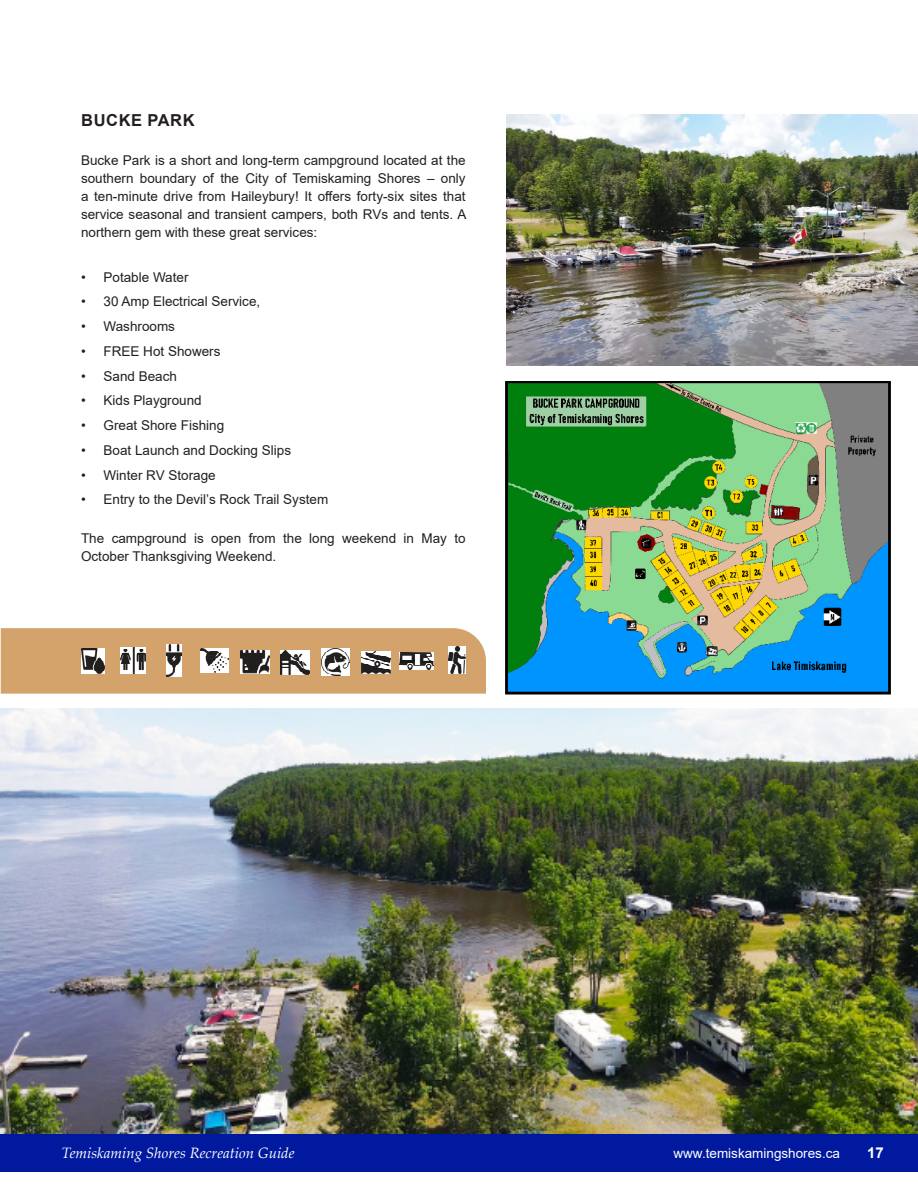
<style>
.page{position:relative;width:918px;height:1188px;background:#fff}
.page>*{position:absolute;margin:0;border:0;box-sizing:border-box;transform-origin:0 0}
.Copy{font:700 16.5px "Arial";letter-spacing:.035em;color:#231f20}
.t1{font:italic 15px "Palatino Linotype";color:#fff}
.t2{font:700 15px "Arial";color:#fff}
.Copy-2{font:13.5px/18px "Arial";color:#231f20;text-align:justify}
.t3{font:13.5px "Arial";color:#fff}
</style>
<div class="page">
<div style="left:0;top:1134px;width:918px;height:38px;background:#00199f"></div>
<img style="left:0;top:708px;width:918px;height:426px">
<img style="left:506px;top:114px;width:412px;height:252px">
<img style="left:506px;top:381px;width:384px;height:314px">
<svg style="left:1px;top:628px;width:485px;height:66px;background:#c8a175"></svg>
<img style="left:448px;top:647px;width:18px;height:27px">
<p class="Copy" style="left:81px;top:109px;width:115px">BUCKE PARK</p>
<p class="Copy-2" style="left:81px;top:151px;width:387px">Bucke Park is a short and long-term campground located at the southern boundary of the City of Temiskaming Shores – only a ten-minute drive from Haileybury! It offers forty-six sites that service seasonal and transient campers, both RVs and tents. A northern gem with these great services:</p>
<p class="Copy-2" style="left:81px;top:268px;width:109px">• Potable Water</p>
<p class="Copy-2" style="left:81px;top:293px;width:181px">• 30 Amp Electrical Service,</p>
<p class="Copy-2" style="left:81px;top:317px;width:96px">• Washrooms</p>
<p class="Copy-2" style="left:81px;top:342px;width:141px">• FREE Hot Showers</p>
<p class="Copy-2" style="left:81px;top:367px;width:98px">• Sand Beach</p>
<p class="Copy-2" style="left:81px;top:392px;width:122px">• Kids Playground</p>
<p class="Copy-2" style="left:81px;top:416px;width:145px">• Great Shore Fishing</p>
<p class="Copy-2" style="left:81px;top:441px;width:212px">• Boat Launch and Docking Slips</p>
<p class="Copy-2" style="left:81px;top:466px;width:136px">• Winter RV Storage</p>
<p class="Copy-2" style="left:81px;top:491px;width:249px">• Entry to the Devil’s Rock Trail System</p>
<p class="Copy-2" style="left:81px;top:529px;width:386px">The campground is open from the long weekend in May to<br>October Thanksgiving Weekend.</p>
<p class="t1" style="left:62px;top:1142px;width:234px">Temiskaming Shores Recreation Guide</p>
<p class="t3" style="left:674px;top:1144px;width:168px">www.temiskamingshores.ca</p>
<p class="t2" style="left:867px;top:1142px;width:18px">17</p>
</div>
